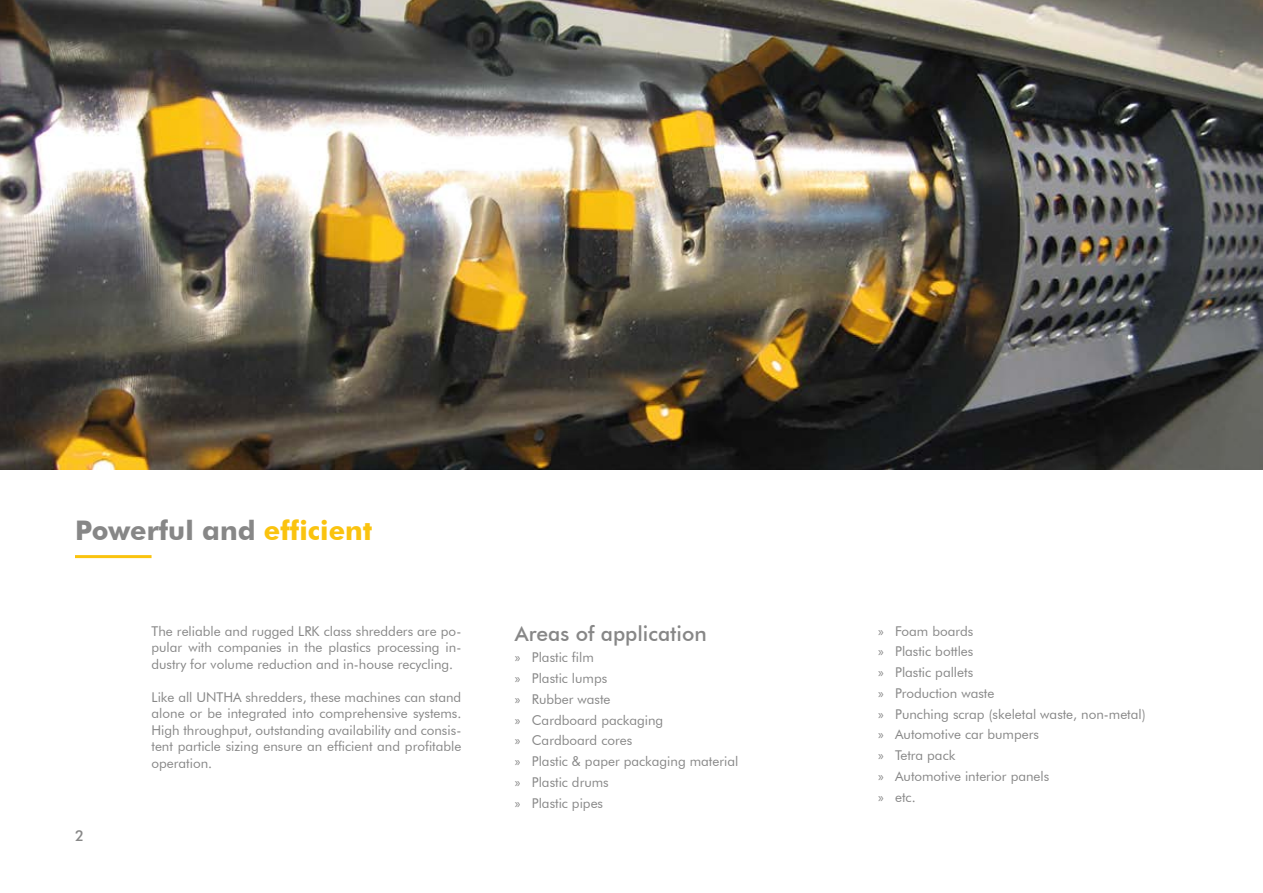
<style>
.page{position:relative;width:1263px;height:893px;background:#fff}
.page>*{position:absolute;margin:0;border:0;box-sizing:border-box;transform-origin:0 0}
.t1{font:700 27px "Futura BT";color:#878787}
.t2{font:500 21px "Futura BT";color:#878787}
.t3{font:500 15px "Futura BT";color:#878787}
.t4{font:13.5px/20.7px "Futura BT";color:#878787;text-align:justify}
.s1{color:#fac30e}
.s2{font-family:"Myriad Pro"}
</style>
<div class="page">
<hr style="left:75px;top:555px;width:77px;height:3px;background:#fac30e">
<img style="left:0;top:0;width:1263px;height:469px">
<h1 class="t1" style="left:75px;top:514px;width:299px">Powerful and <span class="s1">efficient</span></h1>
<p class="t3" style="left:75px;top:826px;width:11px">2</p>
<p class="t4" style="left:152px;top:622px;width:311px;line-height:16.5px">The reliable and rugged LRK class shredders are po&shy;pular with companies in the plastics processing in&shy;dustry for volume reduction and in-house recycling.</p>
<p class="t4" style="left:152px;top:688px;width:311px;line-height:16.5px">Like all UNTHA shredders, these machines can stand alone or be integrated into comprehensive systems.<br>High throughput, outstanding availability and consis&shy;tent particle sizing ensure an efficient and profitable operation.</p>
<h2 class="t2" style="left:515px;top:621px;width:193px">Areas of application</h2>
<p class="t4" style="left:515px;top:647px;width:225px;text-align:left"><span class="s2">»</span> Plastic film<br><span class="s2">»</span> Plastic lumps<br><span class="s2">»</span> Rubber waste<br><span class="s2">»</span> Cardboard packaging<br><span class="s2">»</span> Cardboard cores<br><span class="s2">»</span> Plastic &amp; paper packaging material <span class="s2">»</span> Plastic drums<br><span class="s2">»</span> Plastic pipes</p>
<p class="t4" style="left:878px;top:620px;width:269px;text-align:left"><span class="s2">»</span> Foam boards<br><span class="s2">»</span> Plastic bottles<br><span class="s2">»</span> Plastic pallets<br><span class="s2">»</span> Production waste<br><span class="s2">»</span> Punching scrap (skeletal waste, non-metal) <span class="s2">»</span> Automotive car bumpers<br><span class="s2">»</span> Tetra pack<br><span class="s2">»</span> Automotive interior panels<br><span class="s2">»</span> etc.</p>
</div>
